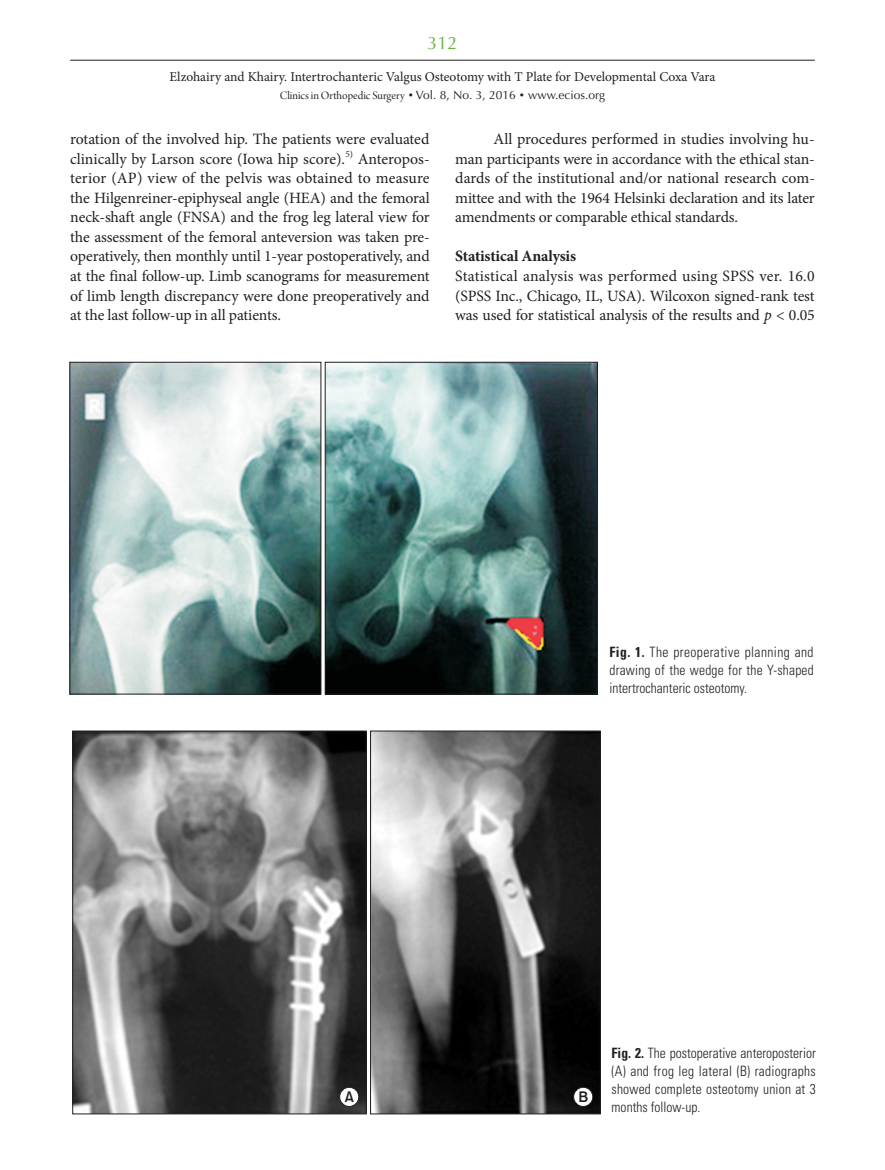
<style>
.page{position:relative;width:885px;height:1170px;background:#fff}
.page>*{position:absolute;margin:0;border:0;box-sizing:border-box;transform-origin:0 0}
.t1{font:18px "Optima LT Std";color:#63b445}
.t2{font:15.75px/19.5px "Minion Pro";letter-spacing:-.01em;color:#231f20;text-align:justify}
.t3{font:700 15.75px "Minion Pro";letter-spacing:-.01em;color:#231f20}
.t4{font:15px "Gothic 725 BT Bold A";color:#231f20}
.t5{font:300 condensed 14.25px/18px "Univers";letter-spacing:.015em;color:#231f20;text-align:justify;scale:.95 1}
.t6{font:13.5px "Minion Pro";letter-spacing:-.005em;color:#231f20}
.t7{font:12px "Optima LT Std";color:#231f20}
.t8{font:9.15px "Minion Pro";color:#231f20}
.s1{font-family:"Arno Pro Display"}
.s2{font-size:9px}
.s3{font-style:italic}
.s4{font-weight:700}
</style>
<div class="page">
<hr style="left:70px;top:60px;width:744px;height:1px;background:#231f20">
<svg style="left:69px;top:362px;width:529px;height:332px"></svg>
<svg style="left:72px;top:730px;width:528px;height:384px"></svg>
<p class="t1" style="left:427px;top:32px;width:32px">312</p>
<p class="t6" style="left:169px;top:68px;width:547px">Elzohairy and Khairy. Intertrochanteric Valgus Osteotomy with T Plate for Developmental Coxa Vara</p>
<p class="t7" style="left:280px;top:88px;width:327px"><span class="s1">Clinics in Orthopedic Surgery</span> <span class="s2">•</span> Vol. 8, No. 3, 2016 <span class="s2">•</span> www.ecios.org</p>
<p class="t2" style="left:70px;top:130px;width:360px">rotation of the involved hip. The patients were evaluated clinically by Larson score (Iowa hip score).</p>
<p class="t2" style="left:455px;top:130px;width:361px;text-indent:38px">All procedures performed in studies involving hu&shy;man participants were in accordance with the ethical stan&shy;dards of the institutional and/or national research com&shy;mittee and with the 1964 Helsinki declaration and its later amendments or comparable ethical standards.</p>
<p class="t3" style="left:455px;top:245px;width:122px">Statistical Analysis</p>
<p class="t2" style="left:455px;top:266px;width:361px">Statistical analysis was performed using SPSS ver. 16.0 (SPSS Inc., Chicago, IL, USA). Wilcoxon signed-rank test was used for statistical analysis of the results and <span class="s3">p</span> &lt; 0.05</p>
<p class="t8" style="left:345px;top:147px;width:9px">5)</p>
<p class="t2" style="left:70px;top:149px;width:361px;text-indent:287px">Anteropos&shy;terior (AP) view of the pelvis was obtained to measure the Hilgenreiner-epiphyseal angle (HEA) and the femoral neck-shaft angle (FNSA) and the frog leg lateral view for the assessment of the femoral anteversion was taken pre&shy;operatively, then monthly until 1-year postoperatively, and at the final follow-up. Limb scanograms for measurement of limb length discrepancy were done preoperatively and at the last follow-up in all patients.</p>
<p class="t5" style="left:609px;top:642px;width:216px"><span class="s4">Fig. 1.</span> The preoperative planning and drawing of the wedge for the Y-shaped intertrochanteric osteotomy.</p>
<p class="t4" style="left:345px;top:1088px;width:11px">A</p>
<p class="t4" style="left:578px;top:1088px;width:11px">B</p>
<p class="t5" style="left:611px;top:1044px;width:216px"><span class="s4">Fig. 2.</span> The postoperative anteroposterior (A) and frog leg lateral (B) radiographs showed complete osteotomy union at 3 months follow-up.</p>
</div>
